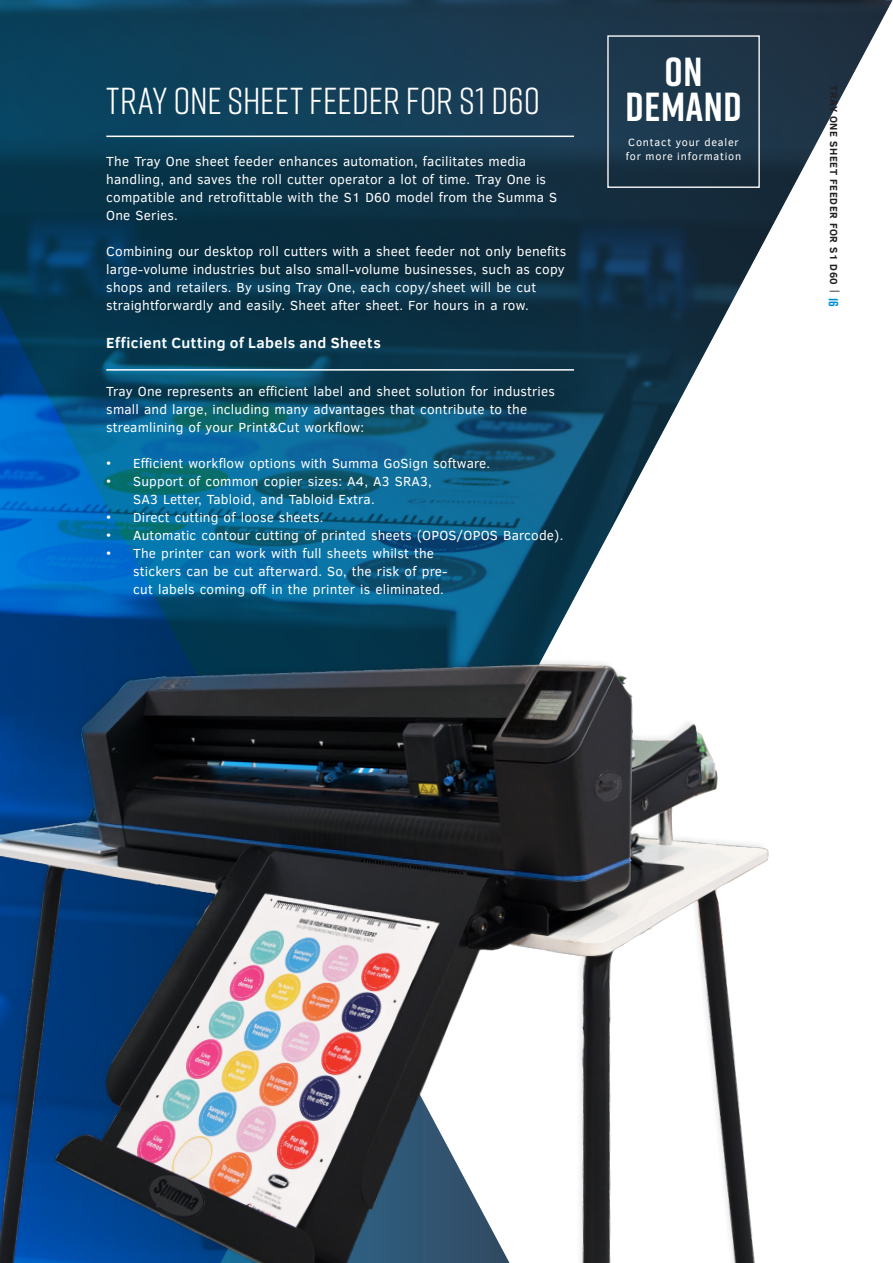
<style>
.page{position:relative;width:893px;height:1263px;background:#fff}
.page>*{position:absolute;margin:0;border:0;box-sizing:border-box;transform-origin:0 0}
.t1{font:700 40.5px "Rift";letter-spacing:.02em;color:#fff}
.Rift-titel-white{font:37.5px "Rift";color:#fff}
.Subtitel-_wit{font:700 15px "Clear Sans";letter-spacing:.03em;color:#fff}
.t2{font:13.5px/18px "Clear Sans";letter-spacing:.015em;color:#fff}
.t3{font:10.8px/13.5px "Clear Sans";letter-spacing:.075em;color:#fff}
.t4{font:700 10.5px "Clear Sans";letter-spacing:.06em;color:#231f20}
.s1{font-weight:400}
.s2{font-family:"Rift";font-size:13.5px;color:#008cd2}
</style>
<div class="page">
<img style="left:0;top:0;width:893px;height:631px">
<svg style="left:0;top:115px;width:521px;height:516px;background:#084a6e"></svg>
<img style="left:0;top:631px;width:769px;height:632px">
<div style="left:607px;top:35px;width:153px;height:153px;border:1px solid #fff"></div>
<hr style="left:106px;top:136px;width:468px;height:1px;background:#fff">
<hr style="left:106px;top:369px;width:468px;height:2px;background:#fff">
<p class="t1" style="left:664px;top:43px;width:40px">ON</p>
<p class="Rift-titel-white" style="left:106px;top:75px;width:435px">TRAY ONE SHEET FEEDER FOR S1 D60</p>
<p class="t1" style="left:625px;top:78px;width:118px">DEMAND</p>
<p class="t2" style="left:106px;top:153px;width:452px">The Tray One sheet feeder enhances automation, facilitates media handling, and saves the roll cutter operator a lot of time. Tray One is compatible and retrofittable with the S1 D60 model from the Summa S One Series.</p>
<p class="t2" style="left:106px;top:243px;width:462px">Combining our desktop roll cutters with a sheet feeder not only benefits large-volume industries but also small-volume businesses, such as copy shops and retailers. By using Tray One, each copy/sheet will be cut straightforwardly and easily. Sheet after sheet. For hours in a row.</p>
<p class="Subtitel-_wit" style="left:106px;top:332px;width:276px">Efficient Cutting of Labels and Sheets</p>
<p class="t2" style="left:106px;top:382px;width:450px">Tray One represents an efficient label and sheet solution for industries small and large, including many advantages that contribute to the streamlining of your Print&amp;Cut workflow:</p>
<p class="t2" style="left:106px;top:454px;width:385px">• Efficient workflow options with Summa GoSign software.</p>
<p class="t2" style="left:133px;top:472px;width:300px;text-indent:-27px">• Support of common copier sizes: A4, A3 SRA3,<br>SA3 Letter, Tabloid, and Tabloid Extra.</p>
<p class="t2" style="left:106px;top:508px;width:219px">• Direct cutting of loose sheets.</p>
<p class="t2" style="left:106px;top:526px;width:459px">• Automatic contour cutting of printed sheets (OPOS/OPOS Barcode).</p>
<p class="t2" style="left:133px;top:544px;width:316px;text-indent:-27px">• The printer can work with full sheets whilst the stickers can be cut afterward. So, the risk of pre&shy;cut labels coming off in the printer is eliminated.</p>
<p class="t3" style="left:626px;top:136px;width:117px">Contact your dealer for more information</p>
<p class="t4" style="left:842px;top:85px;width:223px;rotate:90deg">Tray One Sheet Feeder for S1 D60 <span class="s1">|</span> <span class="s2">16</span></p>
</div>
